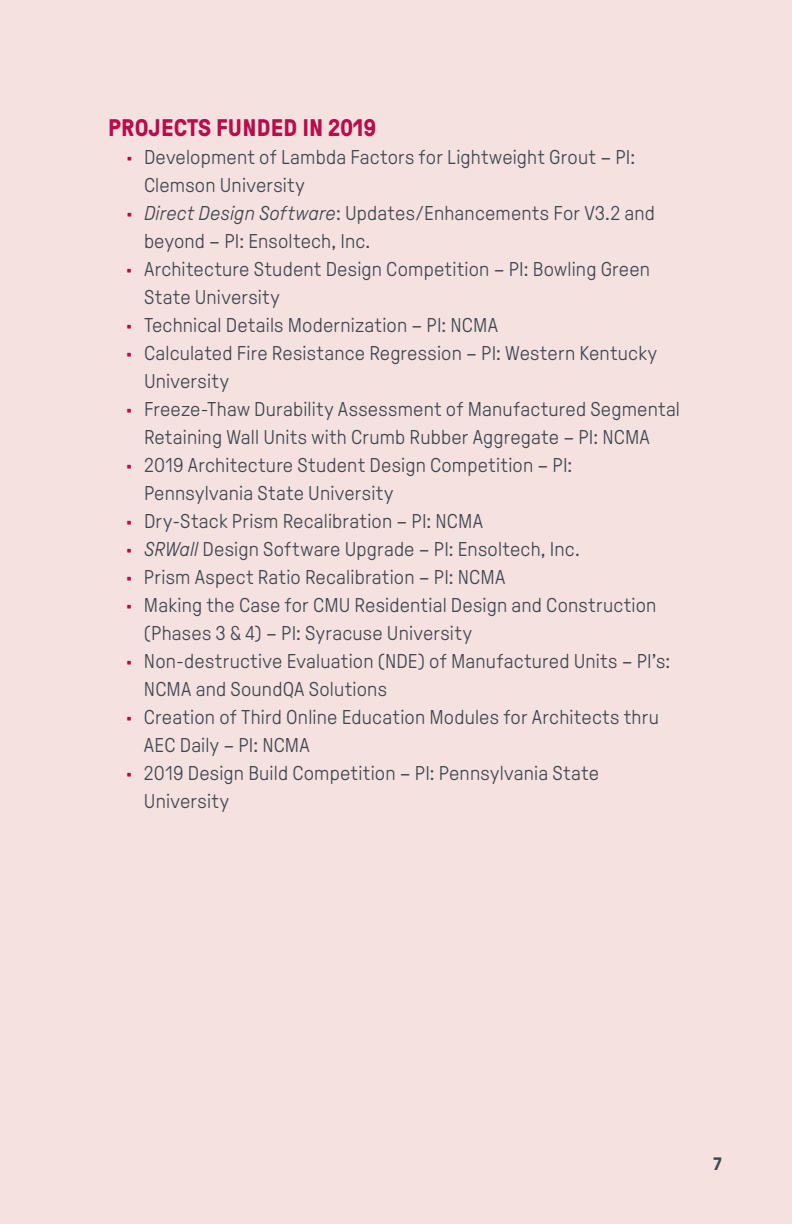
<style>
.page{position:relative;width:792px;height:1224px;background:#f4e1e0}
.page>*{position:absolute;margin:0;border:0;box-sizing:border-box;transform-origin:0 0}
.t1{font:700 24px "GT Pressura";letter-spacing:.01em;color:#b80c4b}
.t2{font:300 20px/28px "GT Pressura";letter-spacing:.01em;color:#40474f}
.t3{font:700 18px "GT Pressura";color:#40474f}
.s1{font-weight:700;color:#b80c4b}
.s2{font-style:italic}
</style>
<div class="page">
<p class="t1" style="left:108px;top:115px;width:270px">PROJECTS FUNDED IN 2019</p>
<p class="t2" style="left:144px;top:143px;width:493px;text-indent:-18px"><span class="s1">•</span> Development of Lambda Factors for Lightweight Grout – PI:<br>Clemson University</p>
<p class="t2" style="left:144px;top:199px;width:513px;text-indent:-18px"><span class="s1">•</span> <span class="s2">Direct Design Software</span>: Updates/Enhancements For V3.2 and beyond – PI: Ensoltech, Inc.</p>
<p class="t2" style="left:144px;top:255px;width:508px;text-indent:-18px"><span class="s1">•</span> Architecture Student Design Competition – PI: Bowling Green<br>State University</p>
<p class="t2" style="left:126px;top:311px;width:374px"><span class="s1">•</span> Technical Details Modernization – PI: NCMA</p>
<p class="t2" style="left:144px;top:339px;width:515px;text-indent:-18px"><span class="s1">•</span> Calculated Fire Resistance Regression – PI: Western Kentucky<br>University</p>
<p class="t2" style="left:144px;top:395px;width:538px;text-indent:-18px"><span class="s1">•</span> Freeze-Thaw Durability Assessment of Manufactured Segmental<br>Retaining Wall Units with Crumb Rubber Aggregate – PI: NCMA</p>
<p class="t2" style="left:144px;top:451px;width:430px;text-indent:-18px"><span class="s1">•</span> 2019 Architecture Student Design Competition – PI:<br>Pennsylvania State University</p>
<p class="t2" style="left:126px;top:507px;width:359px"><span class="s1">•</span> Dry-Stack Prism Recalibration – PI: NCMA</p>
<p class="t2" style="left:126px;top:535px;width:455px"><span class="s1">•</span> <span class="s2">SRWall</span> Design Software Upgrade – PI: Ensoltech, Inc.</p>
<p class="t2" style="left:126px;top:563px;width:381px"><span class="s1">•</span> Prism Aspect Ratio Recalibration – PI: NCMA</p>
<p class="t2" style="left:144px;top:591px;width:514px;text-indent:-18px"><span class="s1">•</span> Making the Case for CMU Residential Design and Construction (Phases 3 &amp; 4) – PI: Syracuse University</p>
<p class="t2" style="left:144px;top:647px;width:528px;text-indent:-18px"><span class="s1">•</span> Non-destructive Evaluation (NDE) of Manufactured Units – PI’s:<br>NCMA and SoundQA Solutions</p>
<p class="t2" style="left:144px;top:703px;width:517px;text-indent:-18px"><span class="s1">•</span> Creation of Third Online Education Modules for Architects thru<br>AEC Daily – PI: NCMA</p>
<p class="t2" style="left:144px;top:759px;width:456px;text-indent:-18px"><span class="s1">•</span> 2019 Design Build Competition – PI: Pennsylvania State<br>University</p>
<p class="t3" style="left:713px;top:1154px;width:10px">7</p>
</div>
